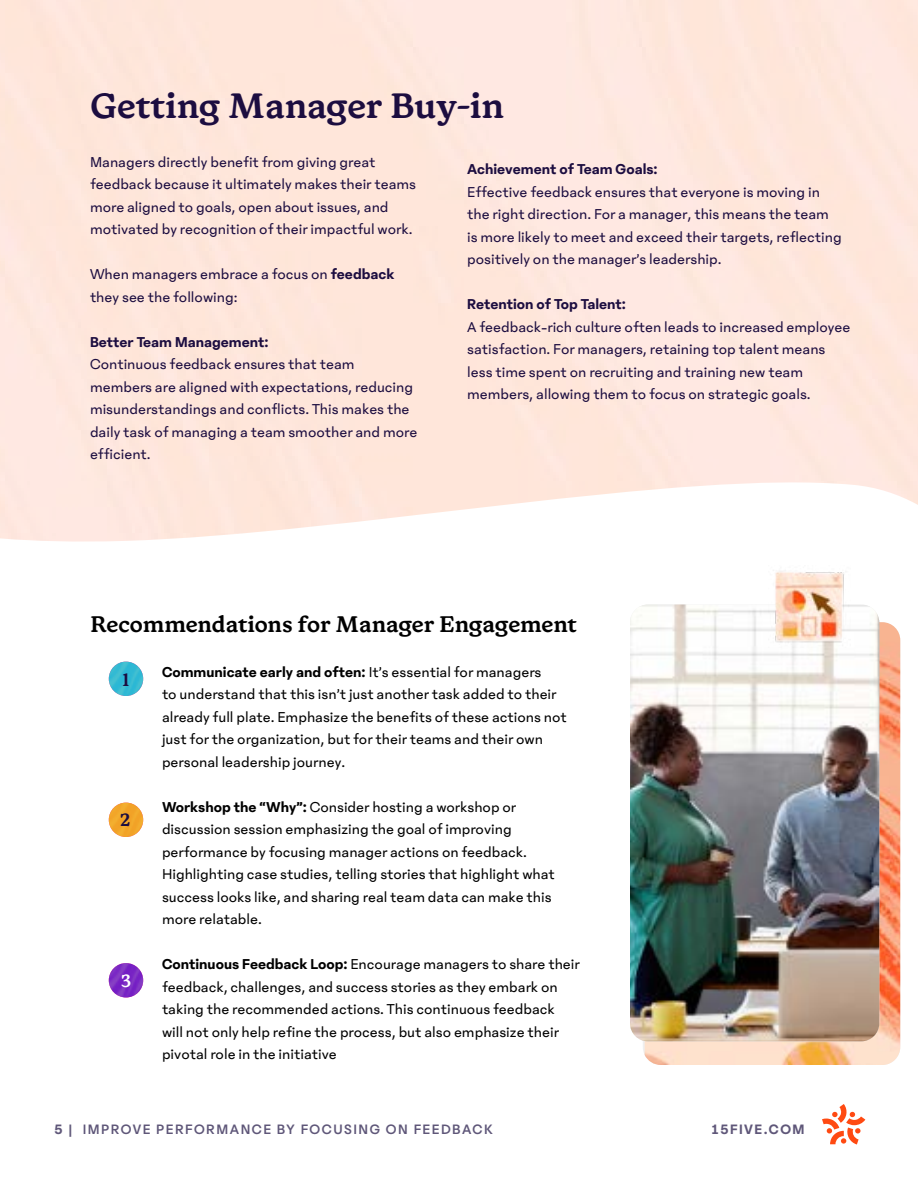
<style>
.page{position:relative;width:918px;height:1188px;background:#fff}
.page>*{position:absolute;margin:0;border:0;box-sizing:border-box;transform-origin:0 0}
.t1{font:600 37.5px "Cornbread Honey";color:#1c0d40}
.t2{font:600 24px "Cornbread Honey";letter-spacing:-.005em;color:#000}
.t3{font:600 19.05px "Cornbread Honey";color:#1c0d40}
.t4{font:600 19.05px "Cornbread Honey";color:#fff}
.t5{font:15.75px/22.5px "Phantom Sans";color:#1c0d40}
.t6{font:15.75px/22.5px "Phantom Sans";color:#000}
.t7{font:600 15.75px "Phantom Sans";color:#1c0d40}
.t8{font:500 15px "Phantom Sans";letter-spacing:.1em;color:#5f5779}
.t9{font:600 15px "Phantom Sans";letter-spacing:.1em;color:#5f5779}
.s1{font-weight:600}
</style>
<div class="page">
<svg style="left:822px;top:1104px;width:43px;height:40px"></svg>
<img style="left:645px;top:622px;width:255px;height:443px">
<img style="left:630px;top:604px;width:249px;height:437px">
<img style="left:768px;top:571px;width:82px;height:77px">
<img style="left:109px;top:662px;width:34px;height:34px;border-radius:17px">
<img style="left:109px;top:803px;width:34px;height:34px;border-radius:17px">
<img style="left:109px;top:963px;width:34px;height:35px;border-radius:17px">
<h1 class="t1" style="left:90px;top:83px;width:416px">Getting Manager Buy-in</h1>
<p class="t7" style="left:467px;top:160px;width:192px">Achievement of Team Goals:</p>
<p class="t5" style="left:467px;top:180px;width:376px">Effective feedback ensures that everyone is moving in the right direction. For a manager, this means the team is more likely to meet and exceed their targets, reflecting positively on the manager’s leadership.</p>
<p class="t7" style="left:467px;top:295px;width:160px">Retention of Top Talent:</p>
<p class="t5" style="left:467px;top:315px;width:385px">A feedback-rich culture often leads to increased employee satisfaction. For managers, retaining top talent means less time spent on recruiting and training new team members, allowing them to focus on strategic goals.</p>
<p class="t5" style="left:90px;top:150px;width:328px">Managers directly benefit from giving great feedback because it ultimately makes their teams more aligned to goals, open about issues, and motivated by recognition of their impactful work.</p>
<p class="t5" style="left:90px;top:263px;width:306px">When managers embrace a focus on <span class="s1">feedback </span>they see the following:</p>
<p class="t7" style="left:90px;top:332px;width:180px">Better Team Management:</p>
<p class="t5" style="left:90px;top:353px;width:329px">Continuous feedback ensures that team members are aligned with expectations, reducing misunderstandings and conflicts. This makes the daily task of managing a team smoother and more efficient.</p>
<h2 class="t2" style="left:90px;top:609px;width:489px">Recommendations for Manager Engagement</h2>
<p class="t6" style="left:162px;top:660px;width:406px"><span class="s1">Communicate early and often:</span> It’s essential for managers<br>to understand that this isn’t just another task added to their already full plate. Emphasize the benefits of these actions not just for the organization, but for their teams and their own personal leadership journey.</p>
<p class="t6" style="left:162px;top:795px;width:394px"><span class="s1">Workshop the “Why”:</span> Consider hosting a workshop or discussion session emphasizing the goal of improving performance by focusing manager actions on feedback.<br>Highlighting case studies, telling stories that highlight what success looks like, and sharing real team data can make this more relatable.</p>
<p class="t6" style="left:162px;top:953px;width:419px"><span class="s1">Continuous Feedback Loop:</span> Encourage managers to share their feedback, challenges, and success stories as they embark on taking the recommended actions. This continuous feedback will not only help refine the process, but also emphasize their pivotal role in the initiative</p>
<p class="t3" style="left:122px;top:668px;width:9px">1</p>
<p class="t3" style="left:120px;top:808px;width:12px">2</p>
<p class="t4" style="left:121px;top:969px;width:12px">3</p>
<p class="t8" style="left:54px;top:1121px;width:440px"><span class="s1">5</span> | IMPROVE PERFORMANCE BY FOCUSING ON FEEDBACK</p>
<p class="t9" style="left:712px;top:1121px;width:94px">15FIVE.COM</p>
</div>
